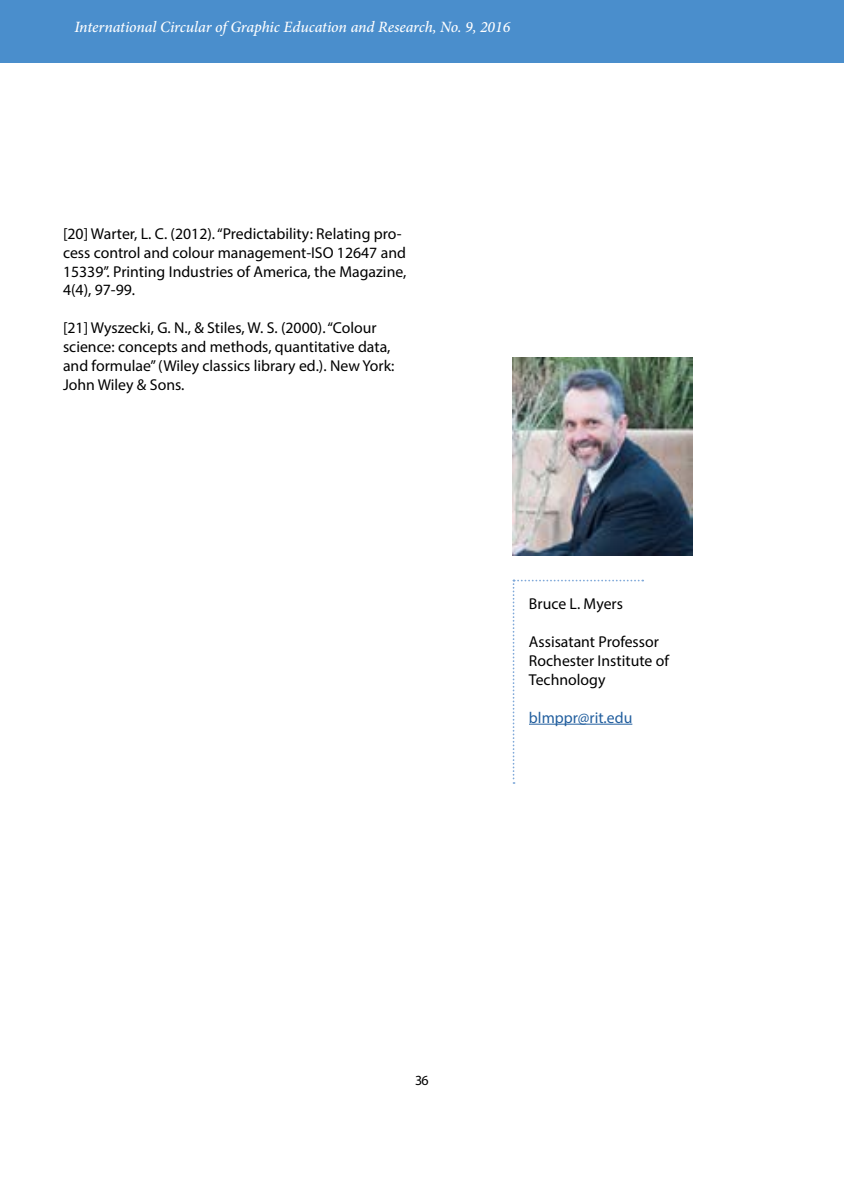
<style>
.page{position:relative;width:844px;height:1191px;background:#fff}
.page>*{position:absolute;margin:0;border:0;box-sizing:border-box;transform-origin:0 0}
.t1{font:15.75px/18.9px "Myriad Pro";color:#000}
.t2{font:italic 500 15.75px "Minion Pro";letter-spacing:-.01em;color:#fff}
.t3{font:15.75px "Myriad Pro";color:#215e9e}
.t4{font:14px "Myriad Pro";color:#000}
</style>
<div class="page">
<div style="left:0;top:0;width:843px;height:63px;background:#4a8ecc"></div>
<img style="left:512px;top:357px;width:180px;height:198px">
<svg style="left:512px;top:579px;width:131px;height:205px"></svg>
<hr style="left:529px;top:724px;width:103px;height:1px;background:#215e9e">
<p class="t2" style="left:74px;top:16px;width:437px">International Circular of Graphic Education and Research, No. 9, 2016</p>
<p class="t1" style="left:63px;top:224px;width:345px">[20] Warter, L. C. (2012). “Predictability: Relating pro&shy;cess control and colour management-ISO 12647 and 15339”. Printing Industries of America, the Magazine, 4(4), 97-99.</p>
<p class="t1" style="left:63px;top:318px;width:333px">[21] Wyszecki, G. N., &amp; Stiles, W. S. (2000). “Colour science: concepts and methods, quantitative data, and formulae” (Wiley classics library ed.). New York:<br>John Wiley &amp; Sons.</p>
<p class="t1" style="left:529px;top:594px;width:95px">Bruce L. Myers</p>
<p class="t1" style="left:529px;top:632px;width:141px">Assisatant Professor<br>Rochester Institute of<br>Technology</p>
<p class="t3" style="left:529px;top:707px;width:105px">blmppr@rit.edu</p>
<p class="t4" style="left:415px;top:1071px;width:15px">36</p>
</div>
